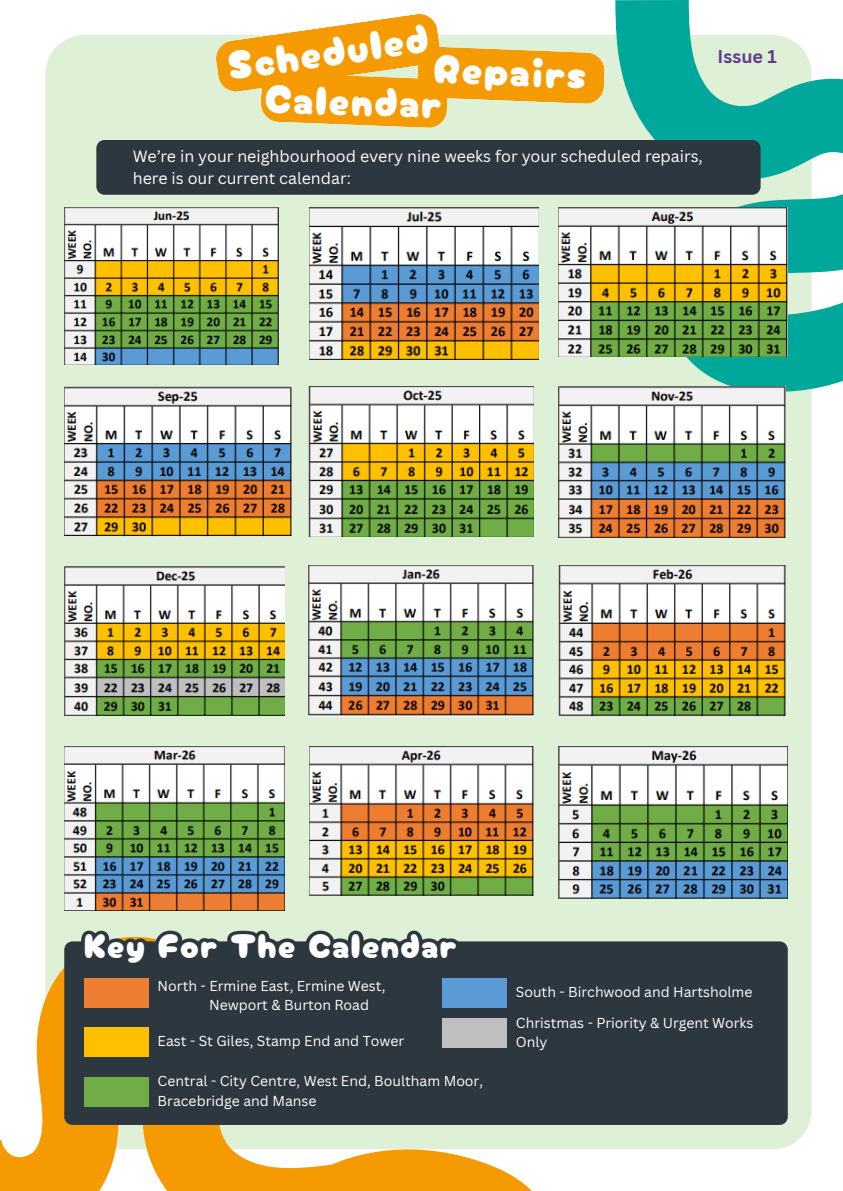
<style>
.page{position:relative;width:843px;height:1191px;background:#fff}
.page>*{position:absolute;margin:0;border:0;box-sizing:border-box;transform-origin:0 0}
.t1{font:40.5px/35.1px "Cherry Bomb One";color:#fff}
.t2{font:34px "Cherry Bomb One";letter-spacing:.04em;color:#fff}
.t3{font:700 18px "Canva Sans";color:#603d91}
.t4{font:16px/21.7px "Canva Sans";color:#fff}
.t5{font:14px/19.5px "Canva Sans";color:#fff}
</style>
<div class="page">
<div style="left:45px;top:35px;width:766px;height:1113px;background:#def1d6"></div>
<svg style="left:615px;top:0;width:227px;height:357px"></svg>
<svg style="left:671px;top:105px;width:171px;height:322px;fill:#00a79b"></svg>
<svg style="left:0;top:910px;width:347px;height:280px"></svg>
<svg style="left:292px;top:1129px;width:427px;height:61px"></svg>
<img style="left:64px;top:207px;width:214px;height:157px">
<img style="left:309px;top:207px;width:229px;height:152px">
<img style="left:558px;top:207px;width:229px;height:149px">
<img style="left:64px;top:386px;width:227px;height:150px">
<img style="left:309px;top:386px;width:224px;height:150px">
<img style="left:558px;top:386px;width:227px;height:151px">
<img style="left:64px;top:566px;width:221px;height:149px">
<img style="left:309px;top:565px;width:224px;height:151px">
<img style="left:558px;top:565px;width:227px;height:151px">
<img style="left:64px;top:746px;width:221px;height:164px">
<img style="left:309px;top:746px;width:224px;height:149px">
<img style="left:558px;top:746px;width:229px;height:152px">
<div style="left:96px;top:140px;width:664px;height:55px;background:#2d3740"></div>
<div style="left:64px;top:941px;width:723px;height:183px;background:#2d3740"></div>
<div style="left:84px;top:977px;width:64px;height:30px;background:#ed7d31"></div>
<div style="left:84px;top:1027px;width:64px;height:30px;background:#ffc000"></div>
<div style="left:84px;top:1076px;width:64px;height:30px;background:#70ad47"></div>
<div style="left:442px;top:977px;width:64px;height:30px;background:#5b9bd5"></div>
<div style="left:442px;top:1018px;width:64px;height:29px;background:#bfbfbf"></div>
<svg style="left:216px;top:14px;width:388px;height:114px"></svg>
<h1 class="t1" style="left:226px;top:45px;width:203px;rotate:-8deg">Scheduled</h1>
<h1 class="t1" style="left:267px;top:42px;width:322px;text-indent:167px;rotate:2deg">Repairs<br>Calendar</h1>
<p class="t4" style="left:133px;top:145px;width:571px">We’re in your neighbourhood every nine weeks for your scheduled repairs, here is our current calendar:</p>
<p class="t3" style="left:717px;top:44px;width:61px">Issue 1</p>
<h2 class="t2" style="left:84px;top:918px;width:374px">Key For The Calendar</h2>
<p class="t5" style="left:209px;top:975px;width:178px;text-indent:-51px">North - Ermine East, Ermine West,<br>Newport &amp; Burton Road</p>
<p class="t5" style="left:157px;top:1030px;width:248px">East - St Giles, Stamp End and Tower</p>
<p class="t5" style="left:157px;top:1071px;width:327px">Central - City Centre, West End, Boultham Moor,<br>Bracebridge and Manse</p>
<p class="t5" style="left:515px;top:976px;width:239px;line-height:30.4px">South - Birchwood and Hartsholme<br>Christmas - Priority &amp; Urgent Works</p>
<p class="t5" style="left:515px;top:1032px;width:33px">Only</p>
</div>
